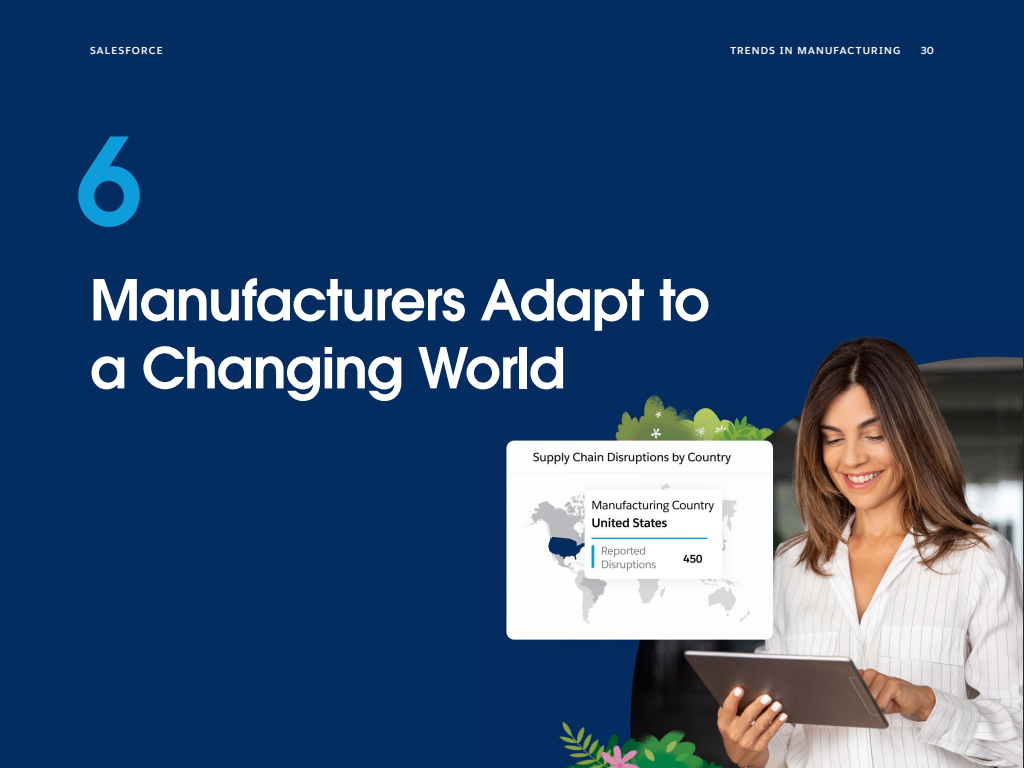
<style>
.page{position:relative;width:1024px;height:768px;background:#032d60}
.page>*{position:absolute;margin:0;border:0;box-sizing:border-box;transform-origin:0 0}
.t1{font:120px "Avant Garde For Salesforce Dm";color:#0d9dda}
.t2{font:56px/68px "Avant Garde For Salesforce Dm";letter-spacing:-.02em;color:#fff}
.t3{font:700 10px "Salesforce Sans";letter-spacing:.12em;color:#fff}
</style>
<div class="page">
<img style="left:506px;top:336px;width:517px;height:432px">
<p class="t3" style="left:90px;top:44px;width:74px">SALESFORCE</p>
<p class="t3" style="left:730px;top:44px;width:172px">TRENDS IN MANUFACTURING</p>
<p class="t3" style="left:921px;top:44px;width:15px">30</p>
<h1 class="t1" style="left:76px;top:103px;width:69px">6</h1>
<p class="t2" style="left:90px;top:265px;width:621px">Manufacturers Adapt to a Changing World</p>
</div>
